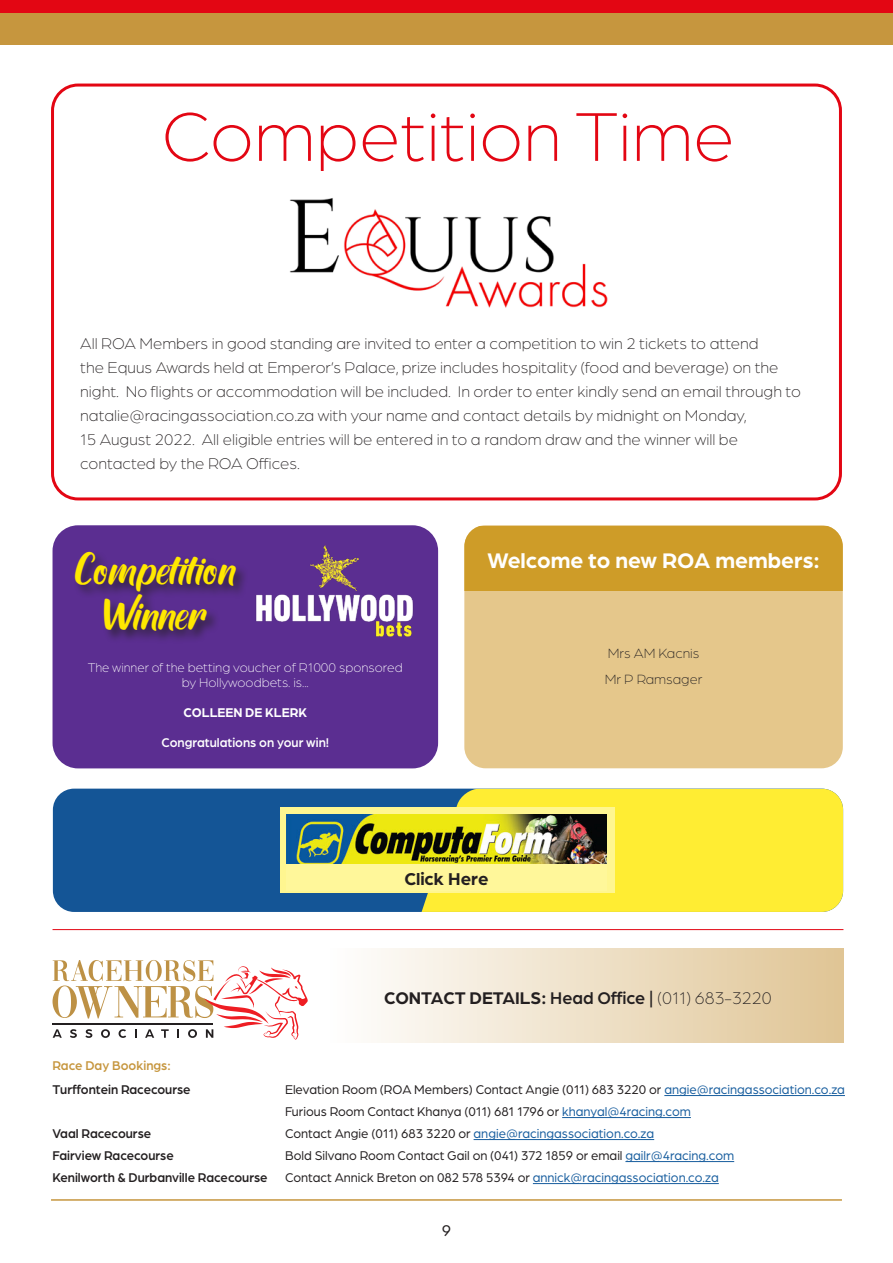
<style>
.page{position:relative;width:893px;height:1263px;background:#fff}
.page>*{position:absolute;margin:0;border:0;box-sizing:border-box;transform-origin:0 0}
.t1{font:300 73.5px "Arboria";color:#e30613}
.t2{font:37.5px "Cream Peach";color:#ffe800}
.t3{font:700 22.5px "Arboria";color:#fff}
.t4{font:700 18.3px "Arboria";color:#231f20}
.t5{font:700 18px "Arboria";color:#231f20}
.t6{font:300 16.5px/24px "Arboria";color:#231f20}
.t7{font:16.5px "Arboria";color:#231f20}
.t8{font:300 14.25px "Arboria";color:#231f20}
.t9{font:13.5px "Arboria";color:#231f20;scale:.96 1}
.t10{font:500 13.5px "Arboria";color:#231f20;scale:.96 1}
.t11{font:300 13.5px/15px "Arboria";color:#fff;text-align:center;scale:.96 1}
.t12{font:13.5px "Arboria";color:#175d9e;scale:.96 1}
.t13{font:500 13.5px "Arboria";color:#fff;scale:.96 1}
.t14{font:500 13.5px "Arboria";color:#c6963e;scale:.96 1}
.t15{font:700 13.5px "Arboria";color:#fff;scale:.96 1}
.s1{font-weight:500}
.s2{font-weight:300}
.s3{color:#175d9e}
.s4{color:#231f20}
</style>
<div class="page">
<hr style="left:51px;top:1199px;width:791px;height:2px;background:#c6963e">
<div style="left:0;top:0;width:893px;height:45px;background:#c6963e"></div>
<div style="left:0;top:0;width:893px;height:13px;background:#e30613"></div>
<div style="left:330px;top:948px;width:513px;height:95px;background:linear-gradient(to right,#fefefe,#e0c595)"></div>
<hr style="left:664px;top:1095px;width:181px;height:1px;background:#175d9e">
<hr style="left:562px;top:1117px;width:129px;height:1px;background:#175d9e">
<hr style="left:474px;top:1139px;width:180px;height:1px;background:#175d9e">
<hr style="left:625px;top:1161px;width:109px;height:1px;background:#175d9e">
<hr style="left:533px;top:1183px;width:186px;height:1px;background:#175d9e">
<hr style="left:53px;top:929px;width:790px;height:1px;background:#e30613">
<svg style="left:53px;top:960px;width:255px;height:80px"></svg>
<div style="left:464px;top:525px;width:379px;height:243px;background:#e5c78b;border-radius:21px"></div>
<div style="left:464px;top:526px;width:379px;height:65px;background:#ce9c28"></div>
<div style="left:53px;top:525px;width:385px;height:243px;background:#5b2e91;border-radius:26px"></div>
<div style="left:73px;top:551px;width:176px;height:93px;background:#231f20;opacity:.75"></div>
<div style="left:51px;top:84px;width:791px;height:416px;border:3px solid #e30613;border-radius:26px"></div>
<img style="left:245px;top:545px;width:169px;height:99px">
<img style="left:289px;top:198px;width:319px;height:110px">
<div style="left:53px;top:789px;width:790px;height:123px;background:#145596;border-radius:21px"></div>
<div style="left:421px;top:789px;width:422px;height:123px;background:#ffed33"></div>
<div style="left:280px;top:807px;width:334px;height:86px;background:#fff690"></div>
<div style="left:287px;top:823px;width:320px;height:68px;background:#fff79a"></div>
<img style="left:287px;top:814px;width:320px;height:49px">
<p class="t1" style="left:162px;top:90px;width:574px">Competition Time</p>
<p class="t6" style="left:80px;top:331px;width:722px">All ROA Members in good standing are invited to enter a competition to win 2 tickets to attend<br>the Equus Awards held at Emperor’s Palace, prize includes hospitality (food and beverage) on the night. No flights or accommodation will be included. In order to enter kindly send an email through to natalie@racingassociation.co.za with your name and contact details by midnight on Monday,<br>15 August 2022. All eligible entries will be entered in to a random draw and the winner will be contacted by the ROA Offices.</p>
<p class="t2" style="left:75px;top:549px;width:161px">Competition</p>
<p class="t2" style="left:104px;top:594px;width:103px">Winner</p>
<p class="t11" style="left:88px;top:660px;width:329px">The winner of the betting voucher of R1000 sponsored by Hollywoodbets. is...</p>
<p class="t15" style="left:184px;top:703px;width:130px">COLLEEN DE KLERK</p>
<p class="t13" style="left:161px;top:734px;width:176px">Congratulations on your win!</p>
<p class="t3" style="left:487px;top:545px;width:334px">Welcome to new ROA members:</p>
<p class="t8" style="left:608px;top:645px;width:93px">Mrs AM Kacnis</p>
<p class="t8" style="left:605px;top:670px;width:99px">Mr P Ramsager</p>
<p class="t4" style="left:404px;top:866px;width:86px">Click Here</p>
<p class="t5" style="left:384px;top:986px;width:389px">CONTACT DETAILS: <span class="s1">Head Office |</span> <span class="s2">(011) 683-3220</span></p>
<p class="t14" style="left:53px;top:1056px;width:125px">Race Day Bookings:</p>
<p class="t10" style="left:53px;top:1080px;width:145px">Turffontein Racecourse</p>
<p class="t9" style="left:285px;top:1081px;width:585px">Elevation Room (ROA Members) Contact Angie (011) 683 3220 or <span class="s3">angie@racingassociation.co.za</span></p>
<p class="t9" style="left:285px;top:1103px;width:424px">Furious Room Contact Khanya (011) 681 1796 or <span class="s3">khanyal@4racing.com</span></p>
<p class="t10" style="left:53px;top:1124px;width:104px">Vaal Racecourse</p>
<p class="t12" style="left:285px;top:1125px;width:386px"><span class="s4">Contact Angie (011) 683 3220 or</span> angie@racingassociation.co.za</p>
<p class="t10" style="left:53px;top:1146px;width:128px">Fairview Racecourse</p>
<p class="t9" style="left:285px;top:1147px;width:469px">Bold Silvano Room Contact Gail on (041) 372 1859 or email <span class="s3">gailr@4racing.com</span></p>
<p class="t10" style="left:53px;top:1168px;width:226px">Kenilworth &amp; Durbanville Racecourse</p>
<p class="t9" style="left:285px;top:1169px;width:453px">Contact Annick Breton on 082 578 5394 or <span class="s3">annick@racingassociation.co.za</span></p>
<p class="t7" style="left:442px;top:1219px;width:11px">9</p>
</div>
